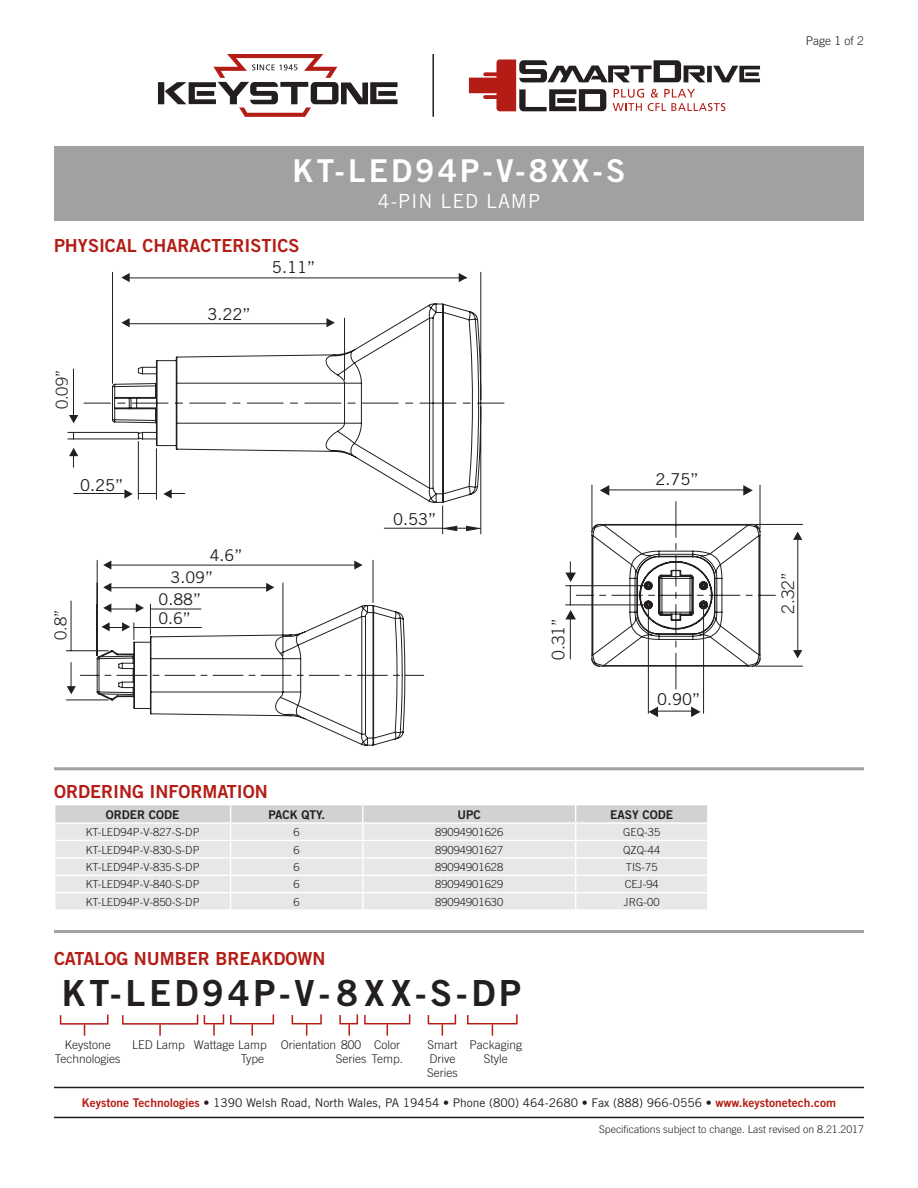
<style>
.page{position:relative;width:918px;height:1188px;background:#fff}
.page>*{position:absolute;margin:0;border:0;box-sizing:border-box;transform-origin:0 0}
.t1{font:36px "Trade Gothic Bold Two";letter-spacing:.1em;color:#231f20}
.t2{font:31.5px "Trade Gothic Bold Two";letter-spacing:.1em;color:#fff}
.t3{font:19.5px "Trade Gothic";letter-spacing:.05em;color:#fff}
.t4{font:18px "Trade Gothic Bold Two";color:#b41d15}
.t5{font:300 17.4px "Trade Gothic";color:#231f20}
.t6{font:300 16.5px "Trade Gothic";color:#231f20}
.t7{font:16.35px "Trade Gothic";color:#231f20}
.t8{font:16.2px "Trade Gothic";color:#231f20}
.t9{font:12px "Trade Gothic";color:#231f20}
.t10{font:300 12px/14.4px "Trade Gothic";color:#231f20;text-align:center}
.t11{font:12px "Trade Gothic Bold Two";color:#231f20}
.t12{font:300 11.1px "Trade Gothic";color:#231f20}
.t13{font:300 10.5px "Trade Gothic";color:#231f20}
.s1{font-family:"Trade Gothic Bold Two";color:#b41d15}
.s2{font-family:"Trade Gothic Bold Two"}
</style>
<div class="page">
<svg style="left:55px;top:805px;width:653px;height:104px;background:#e4e5e7"></svg>
<hr style="left:54px;top:930px;width:810px;height:3px;background:#a0a1a3">
<hr style="left:54px;top:767px;width:810px;height:3px;background:#a0a1a3">
<hr style="left:54px;top:1117px;width:810px;height:1px;background:#231f20">
<hr style="left:54px;top:1087px;width:810px;height:1px;background:#231f20">
<svg style="left:59px;top:1014px;width:50px;height:22px"></svg>
<svg style="left:291px;top:1014px;width:31px;height:22px"></svg>
<svg style="left:122px;top:1014px;width:153px;height:22px"></svg>
<svg style="left:339px;top:1014px;width:72px;height:22px"></svg>
<svg style="left:467px;top:1014px;width:51px;height:22px"></svg>
<svg style="left:427px;top:1014px;width:30px;height:22px"></svg>
<div style="left:54px;top:146px;width:810px;height:74px;background:#a0a1a3"></div>
<svg style="left:158px;top:54px;width:240px;height:63px"></svg>
<hr style="left:432px;top:54px;width:2px;height:63px;background:#231f20">
<svg style="left:469px;top:60px;width:291px;height:51px"></svg>
<svg style="left:67px;top:272px;width:438px;height:263px"></svg>
<svg style="left:466px;top:525px;width:16px;height:6px"></svg>
<svg style="left:442px;top:525px;width:15px;height:6px"></svg>
<svg style="left:121px;top:273px;width:9px;height:9px"></svg>
<svg style="left:459px;top:273px;width:8px;height:9px"></svg>
<svg style="left:121px;top:318px;width:9px;height:9px"></svg>
<svg style="left:326px;top:318px;width:9px;height:9px"></svg>
<svg style="left:69px;top:415px;width:9px;height:8px"></svg>
<svg style="left:69px;top:448px;width:9px;height:8px"></svg>
<svg style="left:163px;top:489px;width:9px;height:10px"></svg>
<svg style="left:124px;top:489px;width:9px;height:10px"></svg>
<svg style="left:66px;top:560px;width:358px;height:186px"></svg>
<svg style="left:103px;top:561px;width:8px;height:9px"></svg>
<svg style="left:354px;top:561px;width:8px;height:9px"></svg>
<svg style="left:103px;top:583px;width:8px;height:9px"></svg>
<svg style="left:266px;top:583px;width:8px;height:9px"></svg>
<svg style="left:103px;top:603px;width:8px;height:9px"></svg>
<svg style="left:136px;top:603px;width:8px;height:9px"></svg>
<svg style="left:101px;top:622px;width:9px;height:9px"></svg>
<svg style="left:122px;top:622px;width:8px;height:9px"></svg>
<svg style="left:67px;top:686px;width:9px;height:8px"></svg>
<svg style="left:591px;top:484px;width:212px;height:230px"></svg>
<svg style="left:793px;top:532px;width:9px;height:8px"></svg>
<svg style="left:793px;top:650px;width:9px;height:8px"></svg>
<svg style="left:565px;top:485px;width:211px;height:205px"></svg>
<svg style="left:649px;top:707px;width:9px;height:10px"></svg>
<svg style="left:691px;top:707px;width:10px;height:10px"></svg>
<p class="t2" style="left:293px;top:152px;width:334px">KT-LED94P-V-8XX-S</p>
<p class="t3" style="left:378px;top:189px;width:164px">4-PIN LED LAMP</p>
<p class="t4" style="left:54px;top:235px;width:247px">PHYSICAL CHARACTERISTICS</p>
<p class="t6" style="left:52px;top:409px;width:41px;rotate:-90deg">0.09”</p>
<h3 class="t7" style="left:80px;top:475px;width:45px">0.25”</h3>
<p class="t6" style="left:51px;top:640px;width:32px;rotate:-90deg">0.8”</p>
<h3 class="t7" style="left:207px;top:304px;width:45px">3.22”</h3>
<h3 class="t7" style="left:272px;top:257px;width:45px">5.11”</h3>
<h3 class="t8" style="left:210px;top:545px;width:34px">4.6”</h3>
<h3 class="t8" style="left:171px;top:567px;width:44px">3.09”</h3>
<h3 class="t8" style="left:159px;top:590px;width:44px">0.88”</h3>
<h3 class="t8" style="left:158px;top:609px;width:34px">0.6”</h3>
<h3 class="t7" style="left:393px;top:510px;width:45px">0.53”</h3>
<h3 class="t5" style="left:548px;top:660px;width:43px;rotate:-90deg">0.31”</h3>
<h3 class="t7" style="left:655px;top:469px;width:45px">2.75”</h3>
<h3 class="t7" style="left:657px;top:689px;width:45px">0.90”</h3>
<p class="t4" style="left:54px;top:781px;width:215px">ORDERING INFORMATION</p>
<p class="t11" style="left:106px;top:807px;width:75px">ORDER CODE</p>
<p class="t11" style="left:268px;top:807px;width:58px">PACK QTY.</p>
<p class="t11" style="left:458px;top:807px;width:25px">UPC</p>
<p class="t11" style="left:610px;top:807px;width:64px">EASY CODE</p>
<p class="t12" style="left:86px;top:826px;width:115px">KT-LED94P-V-827-S-DP</p>
<p class="t12" style="left:294px;top:826px;width:8px">6</p>
<p class="t12" style="left:435px;top:826px;width:70px">89094901626</p>
<p class="t12" style="left:623px;top:826px;width:39px">GEQ-35</p>
<p class="t12" style="left:86px;top:843px;width:115px">KT-LED94P-V-830-S-DP</p>
<p class="t12" style="left:294px;top:843px;width:8px">6</p>
<p class="t12" style="left:435px;top:843px;width:70px">89094901627</p>
<p class="t12" style="left:623px;top:843px;width:39px">QZQ-44</p>
<p class="t12" style="left:86px;top:860px;width:115px">KT-LED94P-V-835-S-DP</p>
<p class="t12" style="left:294px;top:860px;width:8px">6</p>
<p class="t12" style="left:435px;top:860px;width:70px">89094901628</p>
<p class="t12" style="left:626px;top:860px;width:33px">TIS-75</p>
<p class="t12" style="left:86px;top:878px;width:115px">KT-LED94P-V-840-S-DP</p>
<p class="t12" style="left:294px;top:878px;width:8px">6</p>
<p class="t12" style="left:435px;top:878px;width:70px">89094901629</p>
<p class="t12" style="left:625px;top:878px;width:36px">CEJ-94</p>
<p class="t12" style="left:86px;top:895px;width:115px">KT-LED94P-V-850-S-DP</p>
<p class="t12" style="left:294px;top:895px;width:8px">6</p>
<p class="t12" style="left:435px;top:895px;width:70px">89094901630</p>
<p class="t12" style="left:624px;top:895px;width:37px">JRG-00</p>
<p class="t4" style="left:54px;top:947px;width:273px">CATALOG NUMBER BREAKDOWN</p>
<p class="t1" style="left:62px;top:971px;width:461px">KT-LED94P-V-8XX-S-DP</p>
<p class="t10" style="left:55px;top:1037px;width:67px">Keystone<br>Technologies</p>
<p class="t10" style="left:132px;top:1037px;width:54px">LED Lamp</p>
<p class="t10" style="left:194px;top:1037px;width:74px">Wattage Lamp</p>
<p class="t10" style="left:281px;top:1037px;width:82px">Orientation 800</p>
<p class="t10" style="left:374px;top:1037px;width:27px">Color</p>
<p class="t10" style="left:470px;top:1037px;width:54px">Packaging<br>Style</p>
<p class="t10" style="left:427px;top:1037px;width:32px;text-align:left">Smart<br>Drive<br>Series</p>
<p class="t10" style="left:241px;top:1051px;width:25px">Type</p>
<p class="t10" style="left:336px;top:1051px;width:69px">Series Temp.</p>
<p class="t10" style="left:806px;top:34px;width:60px">Page 1 of 2</p>
<h3 class="t5" style="left:778px;top:614px;width:43px;rotate:-90deg">2.32”</h3>
<p class="t9" style="left:82px;top:1095px;width:756px"><span class="s1">Keystone Technologies</span> <span class="s2">•</span> 1390 Welsh Road, North Wales, PA 19454 <span class="s2">•</span> Phone (800) 464-2680 <span class="s2">•</span> Fax (888) 966-0556 • <span class="s1">www.keystonetech.com</span></p>
<p class="t13" style="left:599px;top:1123px;width:266px">Specifications subject to change. Last revised on 8.21.2017</p>
</div>
